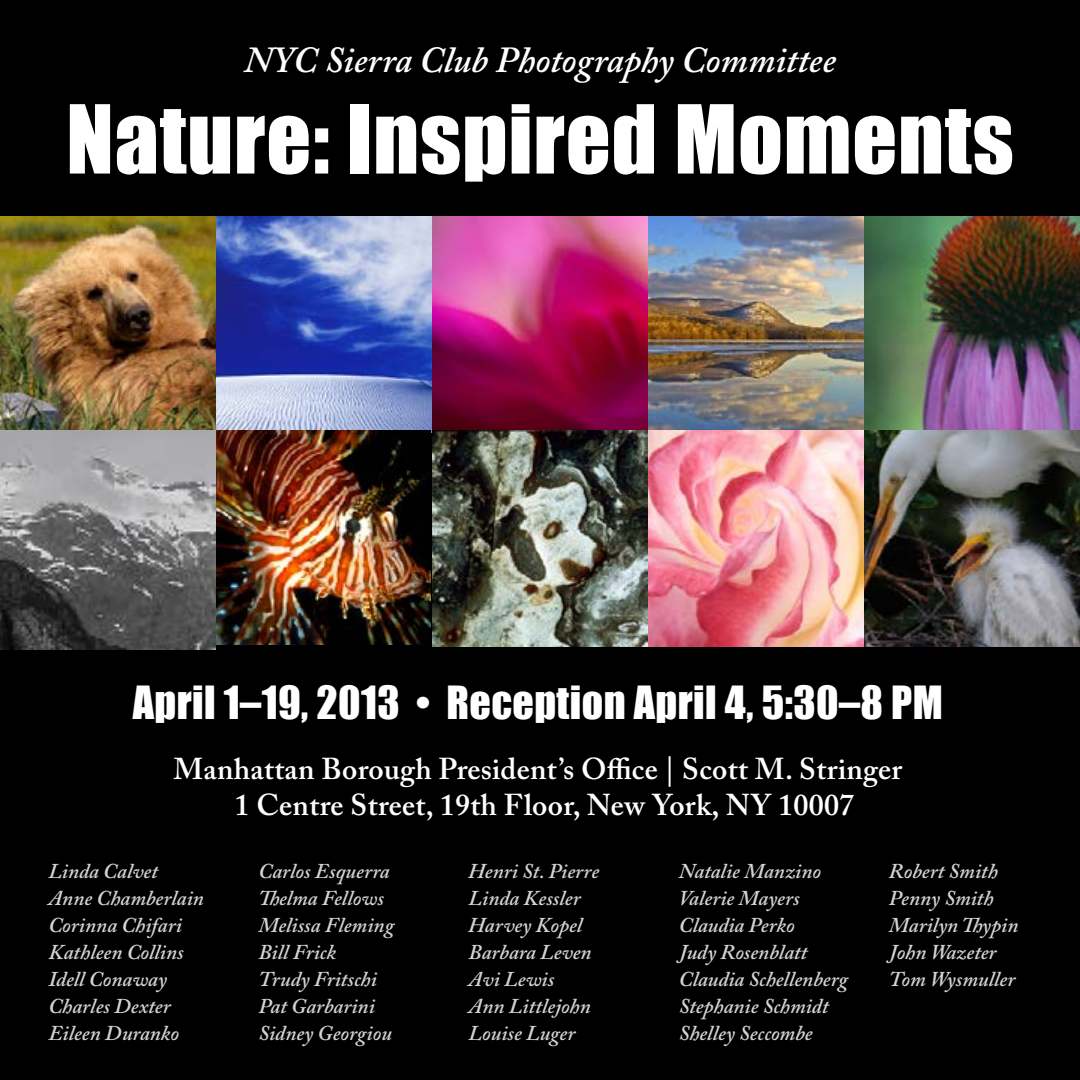
<style>
.page{position:relative;width:1080px;height:1080px;background:#000}
.page>*{position:absolute;margin:0;border:0;box-sizing:border-box;transform-origin:0 0}
.t1{font:87.6px "Impact";letter-spacing:.01em;color:#fff}
.t2{font:42px "Impact";letter-spacing:.01em;color:#fff}
.t3{font:italic 600 36.6px "Adobe Caslon Pro";color:#fff}
.t4{font:600 30px "Adobe Caslon Pro";letter-spacing:.01em;color:#fff}
.t5{font:italic 600 21px "Adobe Caslon Pro";color:#d1d3d4}
</style>
<div class="page">
<img style="left:0;top:217px;width:1080px;height:216px">
<img style="left:432px;top:431px;width:648px;height:216px">
<img style="left:216px;top:431px;width:214px;height:213px">
<img style="left:0;top:431px;width:216px;height:218px">
<div style="left:74px;top:51px;width:975px;height:168px;background:#000"></div>
<p class="t3" style="left:244px;top:38px;width:593px">NYC Sierra Club Photography Committee</p>
<p class="t1" style="left:66px;top:71px;width:949px">Nature: Inspired Moments</p>
<p class="t2" style="left:133px;top:670px;width:812px">April 1–19, 2013 • Reception April 4, 5:30–8 PM</p>
<p class="t4" style="left:173px;top:751px;width:730px">Manhattan Borough President’s Office | Scott M. Stringer</p>
<p class="t4" style="left:235px;top:787px;width:621px">1 Centre Street, 19th Floor, New York, NY 10007</p>
<p class="t5" style="left:48px;top:859px;width:111px">Linda Calvet</p>
<p class="t5" style="left:48px;top:886px;width:157px">Anne Chamberlain</p>
<p class="t5" style="left:48px;top:913px;width:135px">Corinna Chifari</p>
<p class="t5" style="left:48px;top:940px;width:137px">Kathleen Collins</p>
<p class="t5" style="left:48px;top:967px;width:120px">Idell Conaway</p>
<p class="t5" style="left:48px;top:994px;width:124px">Charles Dexter</p>
<p class="t5" style="left:48px;top:1021px;width:132px">Eileen Duranko</p>
<p class="t5" style="left:259px;top:859px;width:133px">Carlos Esquerra</p>
<p class="t5" style="left:259px;top:886px;width:127px">Thelma Fellows</p>
<p class="t5" style="left:259px;top:913px;width:137px">Melissa Fleming</p>
<p class="t5" style="left:259px;top:940px;width:79px">Bill Frick</p>
<p class="t5" style="left:259px;top:967px;width:120px">Trudy Fritschi</p>
<p class="t5" style="left:259px;top:994px;width:118px">Pat Garbarini</p>
<p class="t5" style="left:259px;top:1021px;width:135px">Sidney Georgiou</p>
<p class="t5" style="left:469px;top:859px;width:132px">Henri St. Pierre</p>
<p class="t5" style="left:469px;top:886px;width:114px">Linda Kessler</p>
<p class="t5" style="left:469px;top:913px;width:115px">Harvey Kopel</p>
<p class="t5" style="left:469px;top:940px;width:125px">Barbara Leven</p>
<p class="t5" style="left:469px;top:967px;width:87px">Avi Lewis</p>
<p class="t5" style="left:469px;top:994px;width:124px">Ann Littlejohn</p>
<p class="t5" style="left:469px;top:1021px;width:108px">Louise Luger</p>
<p class="t5" style="left:679px;top:859px;width:144px">Natalie Manzino</p>
<p class="t5" style="left:679px;top:886px;width:122px">Valerie Mayers</p>
<p class="t5" style="left:679px;top:913px;width:117px">Claudia Perko</p>
<p class="t5" style="left:679px;top:940px;width:130px">Judy Rosenblatt</p>
<p class="t5" style="left:679px;top:967px;width:171px">Claudia Schellenberg</p>
<p class="t5" style="left:679px;top:994px;width:151px">Stephanie Schmidt</p>
<p class="t5" style="left:679px;top:1021px;width:135px">Shelley Seccombe</p>
<p class="t5" style="left:889px;top:859px;width:111px">Robert Smith</p>
<p class="t5" style="left:889px;top:886px;width:106px">Penny Smith</p>
<p class="t5" style="left:889px;top:913px;width:131px">Marilyn Thypin</p>
<p class="t5" style="left:889px;top:940px;width:109px">John Wazeter</p>
<p class="t5" style="left:889px;top:967px;width:128px">Tom Wysmuller</p>
</div>
